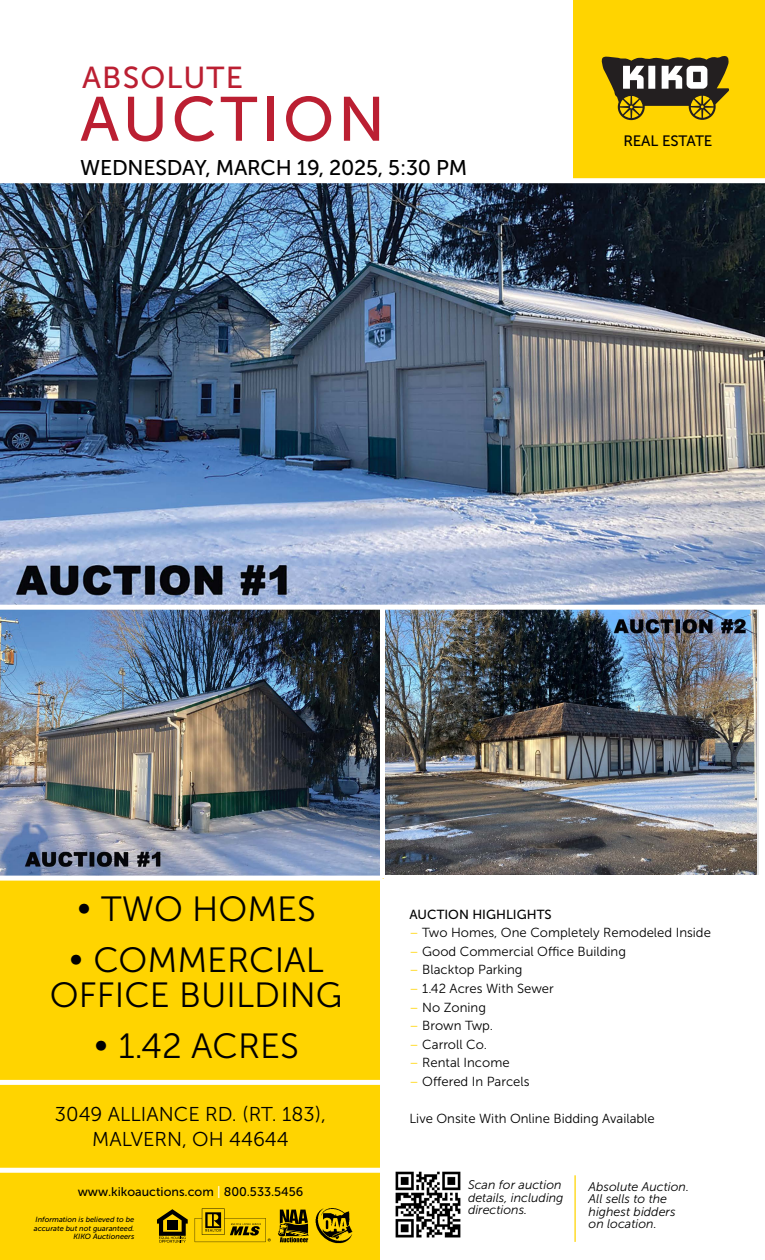
<style>
.page{position:relative;width:765px;height:1260px;background:#fff}
.page>*{position:absolute;margin:0;border:0;box-sizing:border-box;transform-origin:0 0}
.t1{font:62.38px "Museo Sans 500";letter-spacing:.06em;color:#bb1f32}
.t2{font:35px/35px "Museo Sans 300";color:#000;text-align:center}
.t3{font:30.25px "Museo Sans 500";letter-spacing:.04em;color:#bb1f32}
.t4{font:21.25px "Museo Sans 500";letter-spacing:-.01em;color:#000}
.t5{font:20px/25px "Museo Sans 300";color:#000;text-align:center}
.t6{font:15px "Museo Sans 500";letter-spacing:-.01em;color:#000}
.t7{font:13.12px "Museo Sans 300";color:#000}
.t8{font:13.12px "Museo Sans 500";color:#000}
.t9{font:italic 12.5px/12.5px "Museo Sans 300";color:#000}
.t10{font:12.5px "Museo Sans 500";color:#000}
.t11{font:italic 7.5px/8.8px "Museo Sans 500";color:#000;text-align:right}
.s1{color:#fff}
.s2{color:#ffd400}
</style>
<div class="page">
<img style="left:0;top:610px;width:380px;height:266px">
<img style="left:385px;top:610px;width:371px;height:265px">
<img style="left:0;top:183px;width:765px;height:422px">
<div style="left:574px;top:0;width:191px;height:180px;background:#ffd400"></div>
<svg style="left:601px;top:56px;width:128px;height:64px"></svg>
<div style="left:0;top:178px;width:765px;height:5px;background:#fff"></div>
<div style="left:0;top:878px;width:384px;height:382px;background:#ffd400"></div>
<img style="left:395px;top:1171px;width:66px;height:67px">
<hr style="left:574px;top:1175px;width:2px;height:67px;background:#ffd400">
<div style="left:0;top:1168px;width:389px;height:5px;background:#fff"></div>
<div style="left:0;top:1080px;width:389px;height:5px;background:#fff"></div>
<svg style="left:278px;top:1210px;width:31px;height:32px"></svg>
<svg style="left:195px;top:1208px;width:76px;height:34px"></svg>
<svg style="left:157px;top:1209px;width:31px;height:34px"></svg>
<img style="left:316px;top:1208px;width:36px;height:36px">
<div style="left:0;top:876px;width:382px;height:5px;background:#fff"></div>
<div style="left:380px;top:878px;width:5px;height:382px;background:#fff"></div>
<h3 class="t3" style="left:82px;top:61px;width:163px">ABSOLUTE</h3>
<h1 class="t1" style="left:80px;top:85px;width:306px">AUCTION</h1>
<h3 class="t4" style="left:80px;top:156px;width:389px">WEDNESDAY, MARCH 19, 2025, 5:30 PM</h3>
<p class="t6" style="left:623px;top:133px;width:91px">REAL ESTATE</p>
<h2 class="t2" style="left:76px;top:891px;width:241px">• TWO HOMES</h2>
<h2 class="t2" style="left:50px;top:942px;width:294px">• COMMERCIAL<br>OFFICE BUILDING</h2>
<h2 class="t2" style="left:94px;top:1029px;width:207px">• 1.42 ACRES</h2>
<h3 class="t5" style="left:55px;top:1102px;width:273px">3049 ALLIANCE RD. (RT. 183),<br>MALVERN, OH 44644</h3>
<p class="t10" style="left:78px;top:1185px;width:227px">www.kikoauctions.com <span class="s1">|</span> 800.533.5456</p>
<p class="t11" style="left:34px;top:1215px;width:102px">Information is believed to be accurate but not guaranteed.<br>KIKO Auctioneers</p>
<p class="t8" style="left:410px;top:907px;width:144px">AUCTION HIGHLIGHTS</p>
<p class="t7" style="left:410px;top:926px;width:303px"><span class="s2">–</span> Two Homes, One Completely Remodeled Inside</p>
<p class="t7" style="left:410px;top:944px;width:218px"><span class="s2">–</span> Good Commercial Office Building</p>
<p class="t7" style="left:410px;top:963px;width:115px"><span class="s2">–</span> Blacktop Parking</p>
<p class="t7" style="left:410px;top:981px;width:146px"><span class="s2">–</span> 1.42 Acres With Sewer</p>
<p class="t7" style="left:410px;top:1000px;width:78px"><span class="s2">–</span> No Zoning</p>
<p class="t7" style="left:410px;top:1019px;width:85px"><span class="s2">–</span> Brown Twp.</p>
<p class="t7" style="left:410px;top:1037px;width:79px"><span class="s2">–</span> Carroll Co.</p>
<p class="t7" style="left:410px;top:1056px;width:102px"><span class="s2">–</span> Rental Income</p>
<p class="t7" style="left:410px;top:1074px;width:122px"><span class="s2">–</span> Offered In Parcels</p>
<p class="t7" style="left:410px;top:1112px;width:247px">Live Onsite With Online Bidding Available</p>
<p class="t9" style="left:468px;top:1179px;width:97px">Scan for auction details, including directions.</p>
<p class="t9" style="left:589px;top:1180px;width:102px">Absolute Auction.<br>All sells to the highest bidders on location.</p>
</div>
